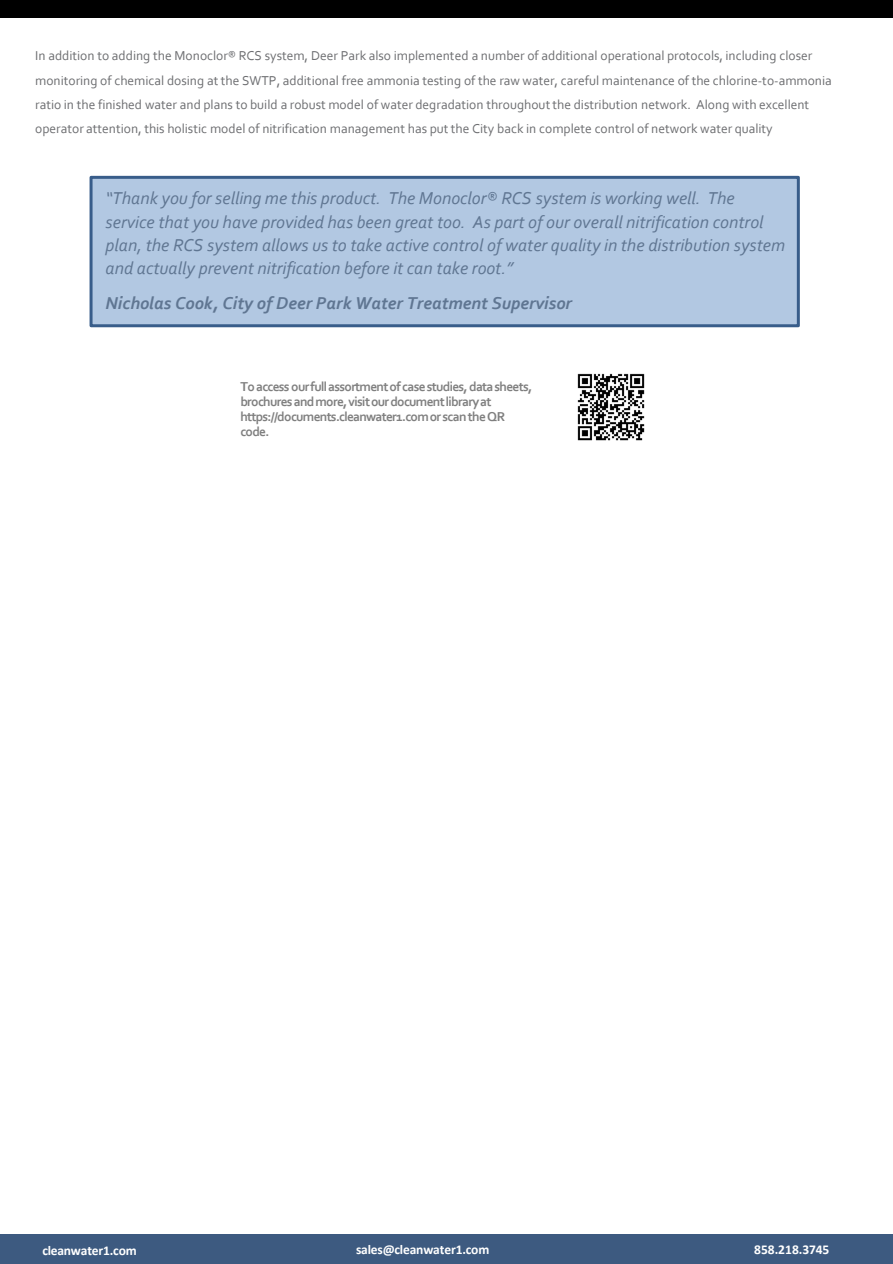
<style>
.page{position:relative;width:893px;height:1264px;background:#fff}
.page>*{position:absolute;margin:0;border:0;box-sizing:border-box;transform-origin:0 0}
.t1{font:italic 18px/23.1px "Corbel";color:#6d6e71}
.t2{font:italic 700 18px "Corbel";color:#6d6e71}
.t3{font:13.5px/24.3px "Corbel";color:#6d6e71}
.t4{font:700 13.5px/15px "Corbel";letter-spacing:-.05em;color:#7f7f7f}
.t5{font:700 13.5px "Calibri";letter-spacing:-.01em;color:#fff}
</style>
<div class="page">
<div style="left:0;top:1234px;width:892px;height:29px;background:#3d5a80"></div>
<div style="left:0;top:0;width:892px;height:17px;background:#000"></div>
<div style="left:91px;top:177px;width:707px;height:149px;background:#b2c8e2"></div>
<div style="left:89px;top:176px;width:710px;height:151px;border:3px solid #385d8a"></div>
<img style="left:577px;top:373px;width:68px;height:68px">
<p class="t3" style="left:35px;top:43px;width:798px">In addition to adding the Monoclor® RCS system, Deer Park also implemented a number of additional operational protocols, including closer monitoring of chemical dosing at the SWTP, additional free ammonia testing of the raw water, careful maintenance of the chlorine-to-ammonia ratio in the finished water and plans to build a robust model of water degradation throughout the distribution network. Along with excellent operator attention, this holistic model of nitrification management has put the City back in complete control of network water quality</p>
<p class="t1" style="left:105px;top:186px;width:681px">“Thank you for selling me this product. The Monoclor® RCS system is working well. The service that you have provided has been great too. As part of our overall nitrification control plan, the RCS system allows us to take active control of water quality in the distribution system and actually prevent nitrification before it can take root.”</p>
<p class="t2" style="left:105px;top:291px;width:468px">Nicholas Cook, City of Deer Park Water Treatment Supervisor</p>
<p class="t4" style="left:240px;top:378px;width:293px">To access our full assortment of case studies, data sheets, brochures and more, visit our document library at https://documents.cleanwater1.com or scan the QR code.</p>
<p class="t5" style="left:42px;top:1240px;width:96px">cleanwater1.com</p>
<p class="t5" style="left:356px;top:1239px;width:135px">sales@cleanwater1.com</p>
<p class="t5" style="left:754px;top:1239px;width:77px">858.218.3745</p>
</div>
